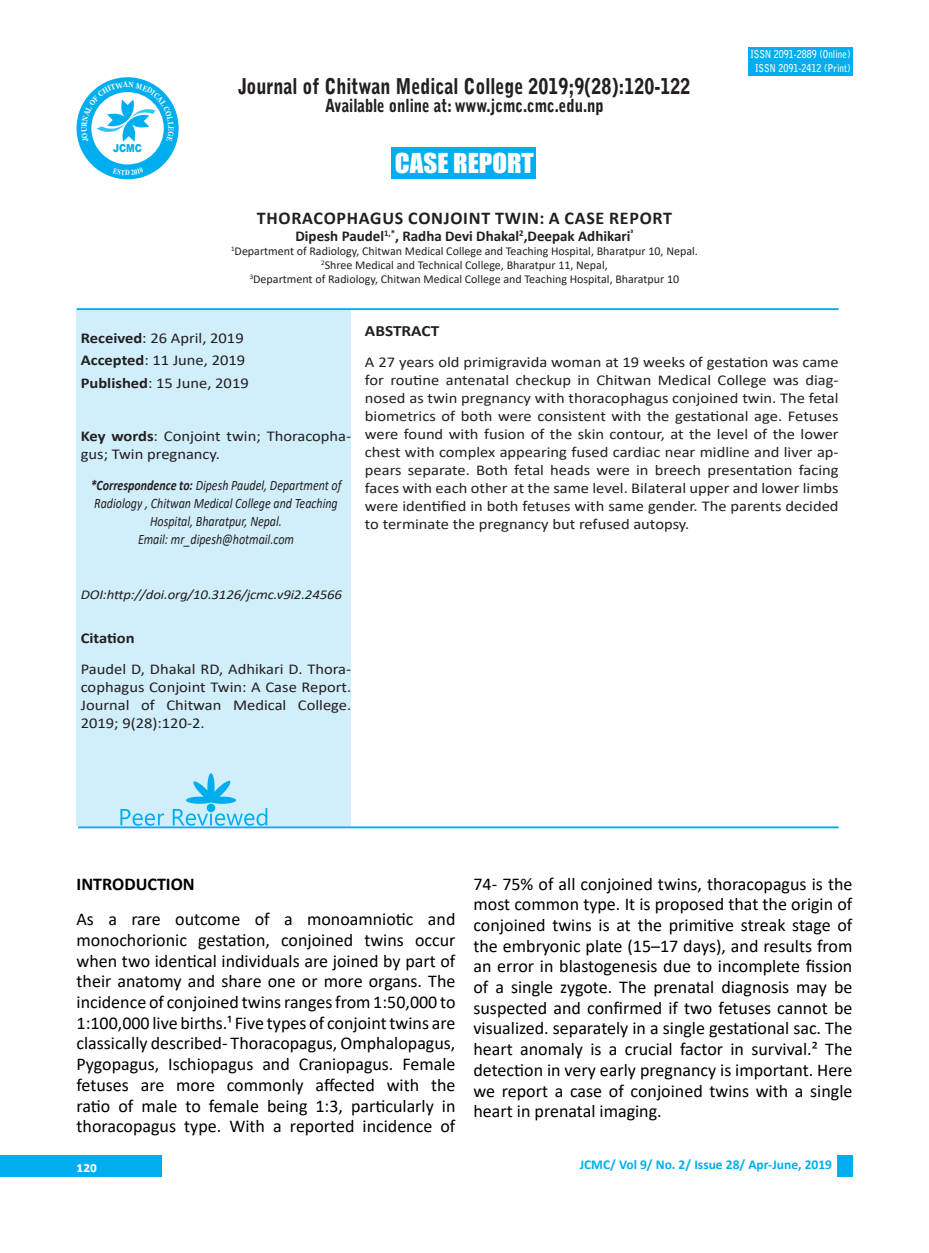
<style>
.page{position:relative;width:929px;height:1253px;background:#fff}
.page>*{position:absolute;margin:0;border:0;box-sizing:border-box;transform-origin:0 0}
.t1{font:25.2px "Impact";color:#fff;scale:1.07 1}
.t2{font:900 21.6px "Bell Gothic Std";color:#231f20;scale:.83 1}
.t3{font:18px/20.7px "Calibri";color:#000;text-align:justify}
.t4{font:900 18px "Bell Gothic Std";color:#231f20;scale:.83 1}
.t5{font:700 18px "Calibri";letter-spacing:.04em;color:#231f20}
.t6{font:700 18px "Calibri";color:#000}
.t7{font:700 15.75px "Calibri";color:#231f20;scale:1.1 1}
.t8{font:15px/18px "Calibri";color:#231f20;text-align:justify;scale:1.1 1}
.t9{font:700 15px "Calibri";color:#231f20}
.t10{font:700 15px "Calibri";color:#231f20;scale:1.1 1}
.t11{font:700 15px "Calibri";color:#fff}
.t12{font:italic 14.4px/18px "Calibri";color:#231f20;text-align:center;scale:.83 1}
.t13{font:italic 13.5px "Calibri";letter-spacing:-.01em;color:#231f20;scale:1.1 1}
.t14{font:700 13.5px "Calibri";color:#00aeef}
.t15{font:12px/13.8px "Calibri";color:#231f20;text-align:center}
.t16{font:900 10.95px "Arial";color:#00aeef;scale:.83 1}
.t17{font:700 10.8px/13.5px "Bell Gothic Std";color:#fff;text-align:center;scale:.83 1}
.t18{font:700 7.8px "Times New Roman";color:#fff;scale:.83 1}
.s1{font-weight:700}
</style>
<div class="page">
<div style="left:837px;top:1155px;width:15px;height:21px;background:#00aeef"></div>
<div style="left:0;top:1155px;width:162px;height:21px;background:#00aeef"></div>
<div style="left:392px;top:148px;width:144px;height:31px;background:#00aeef"></div>
<div style="left:748px;top:47px;width:104px;height:29px;background:#00aeef"></div>
<div style="left:77px;top:77px;width:102px;height:102px;background:#00aeef;border-radius:50%"></div>
<div style="left:91px;top:92px;width:73px;height:72px;background:#fff;border-radius:50%"></div>
<div style="left:77px;top:310px;width:274px;height:516px;background:#d1eefb"></div>
<hr style="left:77px;top:308px;width:761px;height:2px;background:#00aeef">
<hr style="left:78px;top:826px;width:760px;height:2px;background:#00aeef">
<svg style="left:120px;top:809px;width:44px;height:17px"></svg>
<svg style="left:173px;top:773px;width:94px;height:53px"></svg>
<svg style="left:81px;top:82px;width:93px;height:60px"></svg>
<p class="t16" style="left:113px;top:140px;width:36px">JCMC</p>
<p class="t18" style="left:125px;top:167px;width:7px">D</p>
<p class="t2" style="left:238px;top:74px;width:546px">Journal of Chitwan Medical College 2019;9(28):120-122</p>
<p class="t4" style="left:325px;top:95px;width:337px">Available online at: www.jcmc.cmc.edu.np</p>
<p class="t1" style="left:395px;top:144px;width:131px">CASE REPORT</p>
<p class="t5" style="left:257px;top:205px;width:417px">THORACOPHAGUS CONJOINT TWIN: A CASE REPORT</p>
<p class="t9" style="left:295px;top:226px;width:339px">Dipesh Paudel<sup>1,*</sup>, Radha Devi Dhakal<sup>2</sup>,Deepak Adhikari<sup>³</sup></p>
<p class="t15" style="left:231px;top:244px;width:468px"><sup>1</sup>Department of Radiology, Chitwan Medical College and Teaching Hospital, Bharatpur 10, Nepal.<br><sup>2</sup>Shree Medical and Technical College, Bharatpur 11, Nepal,<br><sup>3</sup>Department of Radiology, Chitwan Medical College and Teaching Hospital, Bharatpur 10</p>
<p class="t17" style="left:750px;top:48px;width:122px">ISSN 2091-2889 (Online)<br>ISSN 2091-2412 (Print)</p>
<p class="t8" style="left:81px;top:329px;width:150px"><span class="s1">Received</span>: 26 April, 2019</p>
<p class="t8" style="left:81px;top:351px;width:151px"><span class="s1">Accepted</span>: 11 June, 2019</p>
<p class="t8" style="left:81px;top:373px;width:154px"><span class="s1">Published</span>: 15 June, 2019</p>
<p class="t8" style="left:81px;top:426px;width:247px"><span class="s1">Key words</span>: Conjoint twin; Thoracopha&shy;gus; Twin pregnancy.</p>
<p class="t12" style="left:91px;top:475px;width:304px"><span class="s1">*Correspondence to:</span> Dipesh Paudel, Department of Radiology , Chitwan Medical College and Teaching Hospital, Bharatpur, Nepal.<br>Email: mr_dipesh@hotmail.com</p>
<p class="t7" style="left:365px;top:320px;width:69px">ABSTRACT</p>
<p class="t8" style="left:365px;top:353px;width:432px">A 27 years old primigravida woman at 19 weeks of gestation was came for routine antenatal checkup in Chitwan Medical College was diag&shy;nosed as twin pregnancy with thoracophagus conjoined twin. The fetal biometrics of both were consistent with the gestational age. Fetuses were found with fusion of the skin contour, at the level of the lower chest with complex appearing fused cardiac near midline and liver ap&shy;pears separate. Both fetal heads were in breech presentation facing faces with each other at the same level. Bilateral upper and lower limbs were identified in both fetuses with same gender. The parents decided to terminate the pregnancy but refused autopsy.</p>
<p class="t13" style="left:81px;top:585px;width:239px">DOI:http://doi.org/10.3126/jcmc.v9i2.24566</p>
<p class="t10" style="left:81px;top:627px;width:50px">Citation</p>
<p class="t8" style="left:81px;top:660px;width:247px">Paudel D, Dhakal RD, Adhikari D. Thora&shy;cophagus Conjoint Twin: A Case Report.<br>Journal of Chitwan Medical College.<br>2019; 9(28):120-2.</p>
<p class="t6" style="left:77px;top:871px;width:120px">INTRODUCTION</p>
<p class="t3" style="left:77px;top:908px;width:380px">As a rare outcome of a monoamniotic and monochorionic gestation, conjoined twins occur when two identical individuals are joined by part of their anatomy and share one or more organs. The incidence of conjoined twins ranges from 1:50,000 to 1:100,000 live births.¹ Five types of conjoint twins are classically described- Thoracopagus, Omphalopagus, Pygopagus, Ischiopagus and Craniopagus. Female fetuses are more commonly affected with the ratio of male to female being 1:3, particularly in thoracopagus type. With a reported incidence of</p>
<p class="t3" style="left:473px;top:873px;width:380px">74- 75% of all conjoined twins, thoracopagus is the most common type. It is proposed that the origin of conjoined twins is at the primitive streak stage of the embryonic plate (15–17 days), and results from an error in blastogenesis due to incomplete fission of a single zygote. The prenatal diagnosis may be suspected and confirmed if two fetuses cannot be visualized. separately in a single gestational sac. The heart anomaly is a crucial factor in survival.² The detection in very early pregnancy is important. Here we report a case of conjoined twins with a single heart in prenatal imaging.</p>
<p class="t11" style="left:77px;top:1156px;width:22px">120</p>
<p class="t14" style="left:580px;top:1155px;width:254px">JCMC/ Vol 9/ No. 2/ Issue 28/ Apr-June, 2019</p>
</div>
